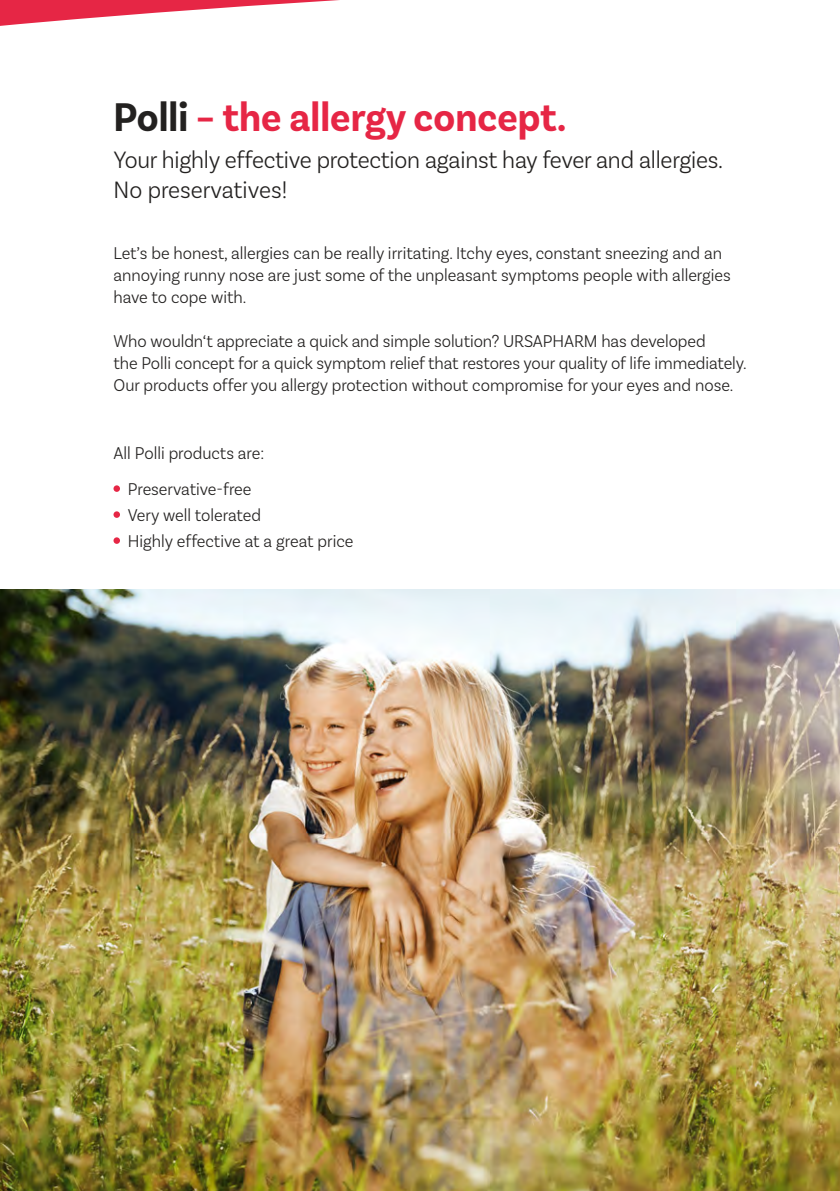
<style>
.page{position:relative;width:840px;height:1191px;background:#fff}
.page>*{position:absolute;margin:0;border:0;box-sizing:border-box;transform-origin:0 0}
.t1{font:700 42px "Basic Sans Narrow";color:#e62645}
.t2{font:300 25px/30px "Basic Sans Narrow";letter-spacing:-.01em;color:#232120}
.t3{font:300 18px/22px "Basic Sans Narrow";color:#232120}
.s1{color:#232120}
</style>
<div class="page">
<img style="left:0;top:589px;width:839px;height:602px">
<div style="left:113px;top:485px;width:7px;height:7px;background:#e62645;border-radius:50%"></div>
<div style="left:113px;top:511px;width:7px;height:7px;background:#e62645;border-radius:50%"></div>
<div style="left:113px;top:537px;width:7px;height:7px;background:#e62645;border-radius:50%"></div>
<svg style="left:0;top:0;width:339px;height:26px"></svg>
<h1 class="t1" style="left:113px;top:94px;width:454px"><span class="s1">Polli</span> – the allergy concept.</h1>
<h2 class="t2" style="left:113px;top:145px;width:610px">Your highly effective protection against hay fever and allergies.<br>No preservatives!</h2>
<p class="t3" style="left:113px;top:242px;width:618px">Let’s be honest, allergies can be really irritating. Itchy eyes, constant sneezing and an annoying runny nose are just some of the unpleasant symptoms people with allergies have to cope with.</p>
<p class="t3" style="left:113px;top:330px;width:634px">Who wouldn‘t appreciate a quick and simple solution? URSAPHARM has developed<br>the Polli concept for a quick symptom relief that restores your quality of life immediately.<br>Our products offer you allergy protection without compromise for your eyes and nose.</p>
<p class="t3" style="left:113px;top:442px;width:152px">All Polli products are:</p>
<p class="t3" style="left:128px;top:476px;width:227px;line-height:26px">Preservative-free<br>Very well tolerated<br>Highly effective at a great price</p>
</div>
